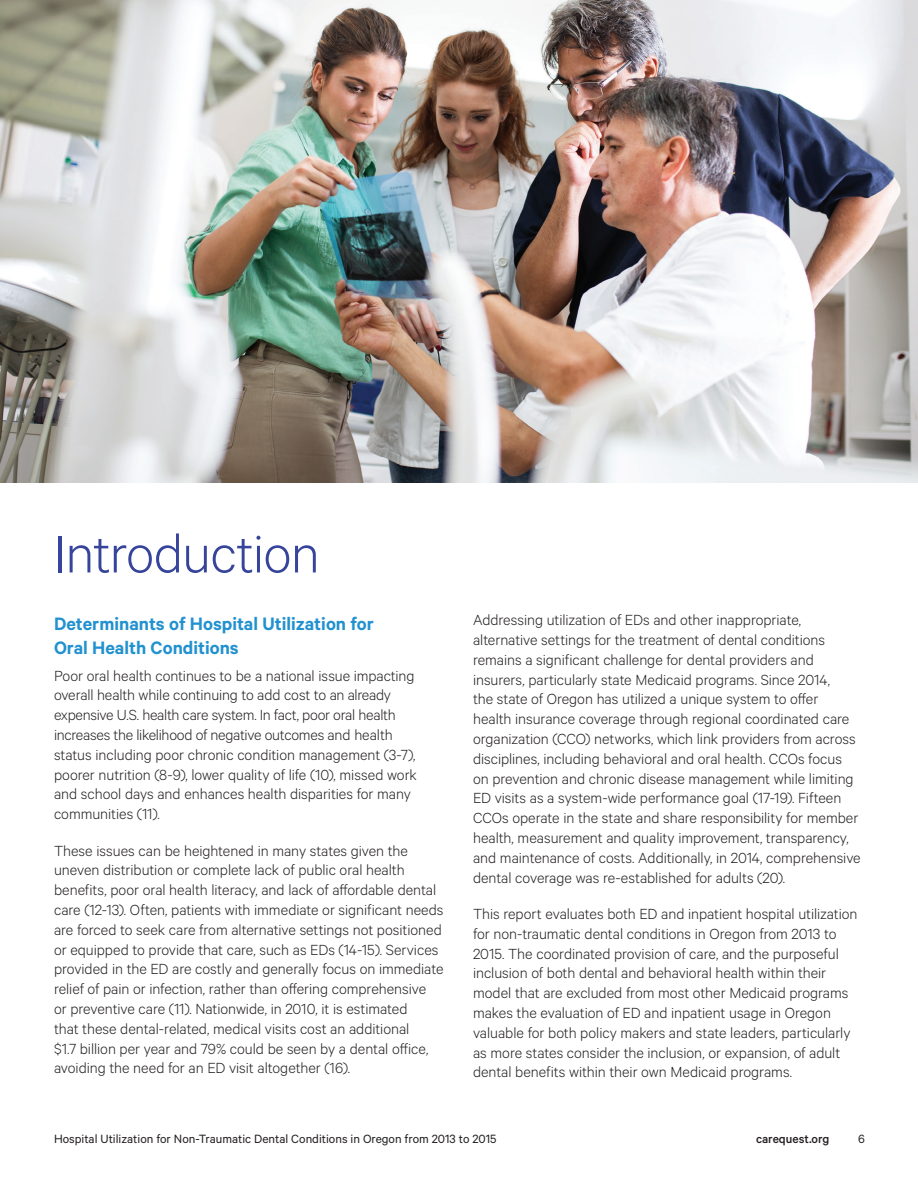
<style>
.page{position:relative;width:918px;height:1188px;background:#fff}
.page>*{position:absolute;margin:0;border:0;box-sizing:border-box;transform-origin:0 0}
.t1{font:300 60px "Calibre";letter-spacing:-.02em;color:#36449c}
.t2{font:600 20.25px/24.3px "Calibre";color:#2291d0}
.t3{font:300 16.5px/19.8px "Calibre";letter-spacing:-.005em;color:#231f20}
.t4{font:13.5px "Calibre";color:#231f20}
.t5{font:500 13.5px "Calibre";color:#231f20}
</style>
<div class="page">
<img style="left:0;top:0;width:918px;height:483px">
<h1 class="t1" style="left:54px;top:519px;width:267px">Introduction</h1>
<p class="t2" style="left:54px;top:611px;width:321px">Determinants of Hospital Utilization for<br>Oral Health Conditions</p>
<p class="t3" style="left:54px;top:665px;width:364px">Poor oral health continues to be a national issue impacting overall health while continuing to add cost to an already expensive U.S. health care system. In fact, poor oral health increases the likelihood of negative outcomes and health status including poor chronic condition management (3-7), poorer nutrition (8-9), lower quality of life (10), missed work and school days and enhances health disparities for many communities (11).</p>
<p class="t3" style="left:54px;top:840px;width:391px">These issues can be heightened in many states given the uneven distribution or complete lack of public oral health benefits, poor oral health literacy, and lack of affordable dental care (12-13). Often, patients with immediate or significant needs are forced to seek care from alternative settings not positioned or equipped to provide that care, such as EDs (14-15). Services provided in the ED are costly and generally focus on immediate relief of pain or infection, rather than offering comprehensive<br>or preventive care (11). Nationwide, in 2010, it is estimated<br>that these dental-related, medical visits cost an additional<br>$1.7 billion per year and 79% could be seen by a dental office, avoiding the need for an ED visit altogether (16).</p>
<p class="t3" style="left:473px;top:609px;width:389px">Addressing utilization of EDs and other inappropriate, alternative settings for the treatment of dental conditions remains a significant challenge for dental providers and insurers, particularly state Medicaid programs. Since 2014,<br>the state of Oregon has utilized a unique system to offer health insurance coverage through regional coordinated care organization (CCO) networks, which link providers from across disciplines, including behavioral and oral health. CCOs focus on prevention and chronic disease management while limiting ED visits as a system-wide performance goal (17-19). Fifteen CCOs operate in the state and share responsibility for member health, measurement and quality improvement, transparency, and maintenance of costs. Additionally, in 2014, comprehensive dental coverage was re-established for adults (20).</p>
<p class="t3" style="left:473px;top:903px;width:386px">This report evaluates both ED and inpatient hospital utilization for non-traumatic dental conditions in Oregon from 2013 to 2015. The coordinated provision of care, and the purposeful inclusion of both dental and behavioral health within their model that are excluded from most other Medicaid programs makes the evaluation of ED and inpatient usage in Oregon valuable for both policy makers and state leaders, particularly as more states consider the inclusion, or expansion, of adult dental benefits within their own Medicaid programs.</p>
<p class="t4" style="left:54px;top:1131px;width:444px">Hospital Utilization for Non-Traumatic Dental Conditions in Oregon from 2013 to 2015</p>
<p class="t5" style="left:756px;top:1131px;width:75px">carequest.org</p>
<p class="t4" style="left:858px;top:1131px;width:8px">6</p>
</div>
